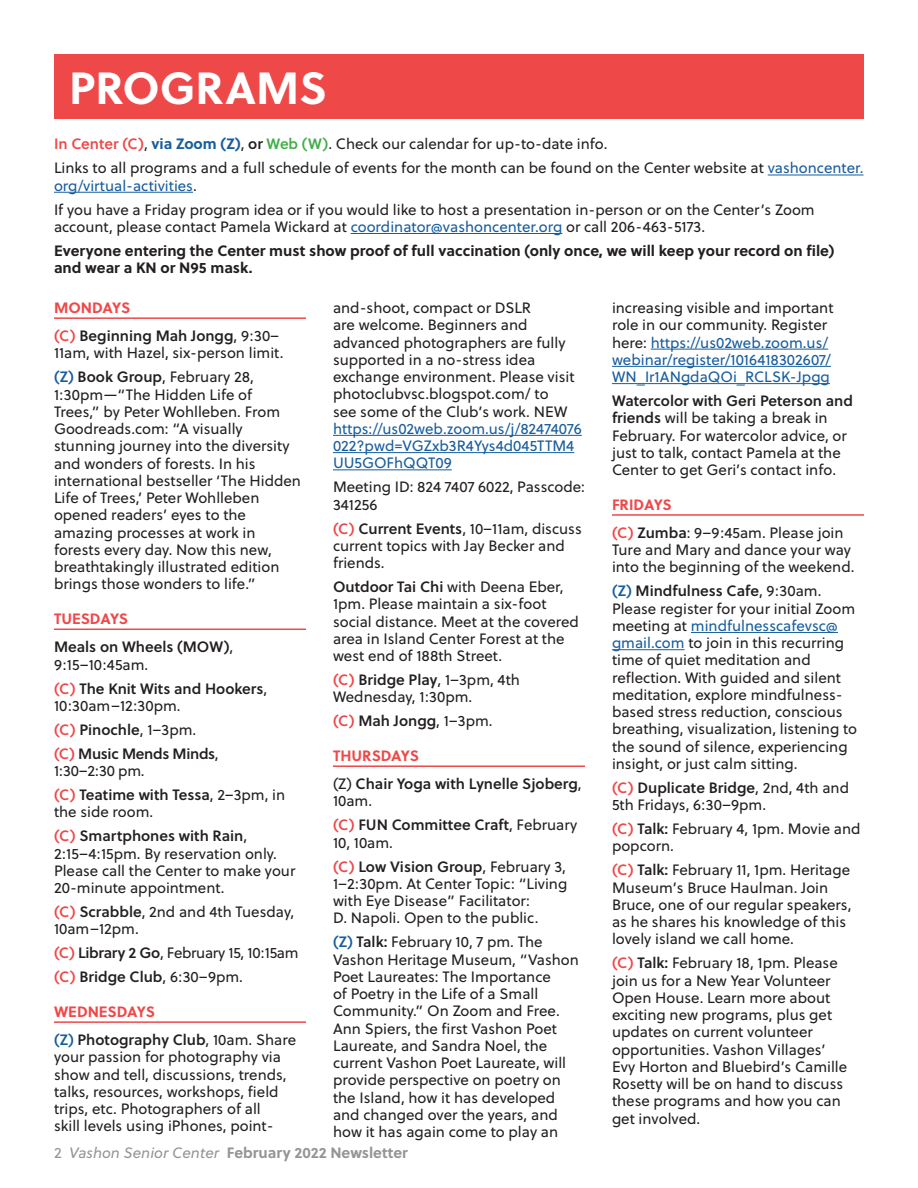
<style>
.page{position:relative;width:918px;height:1188px;background:#fff}
.page>*{position:absolute;margin:0;border:0;box-sizing:border-box;transform-origin:0 0}
.PROGRAM_HEADING{font:700 45px "Soleil";color:#fff}
.body_13-12{font:15px/17.2px "Soleil";color:#231f20}
.body_13-12-2{font:15px/17.2px "Soleil Sb";color:#231f20}
.body_13-12-3{font:15px/17.2px "Soleil";color:#175d9e}
.body_13-12-4{font:700 15px/17.2px "Soleil";color:#231f20}
.t1{font:700 15px "Soleil";color:#939598}
.Program_day_of_week{font:700 15px "Soleil";letter-spacing:-.005em;color:#ef4849}
.body_13-12-5{font:15px "Soleil";letter-spacing:-.02em;color:#231f20}
.body_13-12-6{font:15px/17.2px "Soleil Sb";letter-spacing:-.02em;color:#231f20}
.s1{font-family:"Soleil Sb";color:#ef4849}
.s2{font-weight:700;color:#175d9e}
.s3{font-family:"Soleil Sb"}
.s4{font-family:"Soleil Sb";color:#40ae49}
.s5{color:#175d9e}
.s6{font-family:"Soleil Sb";color:#175d9e}
.s7{font-family:"Soleil"}
.s8{color:#ef4849}
.s9{font-weight:400}
.s10{font-weight:400;font-style:italic}
.s11{color:#231f20}
</style>
<div class="page">
<hr style="left:54px;top:317px;width:252px;height:2px;background:#ef4849">
<hr style="left:54px;top:629px;width:252px;height:1px;background:#ef4849">
<hr style="left:54px;top:1021px;width:252px;height:2px;background:#ef4849">
<hr style="left:333px;top:435px;width:249px;height:1px;background:#175d9e">
<hr style="left:333px;top:452px;width:241px;height:1px;background:#175d9e">
<hr style="left:333px;top:469px;width:119px;height:1px;background:#175d9e">
<hr style="left:333px;top:765px;width:252px;height:2px;background:#ef4849">
<hr style="left:651px;top:349px;width:177px;height:1px;background:#175d9e">
<hr style="left:612px;top:366px;width:219px;height:1px;background:#175d9e">
<hr style="left:612px;top:383px;width:218px;height:1px;background:#175d9e">
<hr style="left:612px;top:514px;width:252px;height:2px;background:#ef4849">
<hr style="left:691px;top:632px;width:147px;height:1px;background:#175d9e">
<hr style="left:612px;top:649px;width:73px;height:1px;background:#175d9e">
<div style="left:54px;top:54px;width:810px;height:65px;background:#ef4849"></div>
<hr style="left:768px;top:175px;width:96px;height:1px;background:#175d9e">
<hr style="left:54px;top:192px;width:139px;height:1px;background:#175d9e">
<hr style="left:351px;top:233px;width:211px;height:1px;background:#175d9e">
<p class="PROGRAM_HEADING" style="left:69px;top:53px;width:259px">PROGRAMS</p>
<p class="body_13-12" style="left:54px;top:135px;width:555px"><span class="s1">In Center (C)</span>, <span class="s2">via Zoom (Z)</span>, <span class="s3">or</span> <span class="s4">Web (W)</span>. Check our calendar for up-to-date info.</p>
<p class="body_13-12" style="left:54px;top:159px;width:811px">Links to all programs and a full schedule of events for the month can be found on the Center website at <span class="s5">vashoncenter. org/virtual-activities</span>.</p>
<p class="body_13-12" style="left:54px;top:200px;width:762px">If you have a Friday program idea or if you would like to host a presentation in-person or on the Center’s Zoom account, please contact Pamela Wickard at <span class="s5">coordinator@vashoncenter.org</span> or call 206-463-5173.</p>
<p class="body_13-12-4" style="left:54px;top:241px;width:782px">Everyone entering the Center must show proof of full vaccination (only once, we will keep your record on file) and wear a KN or N95 mask.</p>
<p class="Program_day_of_week" style="left:54px;top:296px;width:78px">MONDAYS</p>
<p class="body_13-12" style="left:54px;top:327px;width:231px"><span class="s1">(C)</span> <span class="s3">Beginning Mah Jongg</span>, 9:30–<br>11am, with Hazel, six-person limit.</p>
<p class="body_13-12" style="left:54px;top:368px;width:248px"><span class="s6">(Z)</span> <span class="s3">Book Group</span>, February 28,<br>1:30pm—“The Hidden Life of<br>Trees,” by Peter Wohlleben. From<br>Goodreads.com: “A visually stunning journey into the diversity and wonders of forests. In his international bestseller ‘The Hidden<br>Life of Trees,’ Peter Wohlleben opened readers’ eyes to the amazing processes at work in forests every day. Now this new, breathtakingly illustrated edition brings those wonders to life.”</p>
<p class="Program_day_of_week" style="left:54px;top:607px;width:76px">TUESDAYS</p>
<p class="body_13-12-2" style="left:54px;top:638px;width:181px">Meals on Wheels (MOW)<span class="s7">,<br>9:15–10:45am.</span></p>
<p class="body_13-12-2" style="left:54px;top:679px;width:215px"><span class="s8">(C)</span> The Knit Wits and Hookers<span class="s7">,<br>10:30am–12:30pm.</span></p>
<p class="body_13-12-2" style="left:54px;top:720px;width:144px"><span class="s8">(C)</span> Pinochle<span class="s7">, 1–3pm.</span></p>
<p class="body_13-12-6" style="left:54px;top:744px;width:166px"><span class="s8">(C)</span> Music Mends Minds<span class="s7">,<br>1:30–2:30 pm.</span></p>
<p class="body_13-12" style="left:54px;top:786px;width:233px"><span class="s1">(C)</span> <span class="s3">Teatime with Tessa</span>, 2–3pm, in the side room.</p>
<p class="body_13-12" style="left:54px;top:827px;width:243px"><span class="s1">(C)</span> <span class="s3">Smartphones with Rain</span>,<br>2:15–4:15pm. By reservation only.<br>Please call the Center to make your<br>20-minute appointment.</p>
<p class="body_13-12" style="left:54px;top:903px;width:242px"><span class="s1">(C)</span> <span class="s3">Scrabble</span>, 2nd and 4th Tuesday,<br>10am–12pm.</p>
<p class="body_13-12-5" style="left:54px;top:942px;width:246px"><span class="s1">(C)</span> <span class="s3">Library 2 Go</span>, February 15, 10:15am</p>
<p class="body_13-12-2" style="left:54px;top:968px;width:190px"><span class="s8">(C)</span> Bridge Club<span class="s7">, 6:30–9pm.</span></p>
<p class="Program_day_of_week" style="left:54px;top:1000px;width:102px">WEDNESDAYS</p>
<p class="body_13-12" style="left:54px;top:1031px;width:244px"><span class="s6">(Z)</span> <span class="s3">Photography Club</span>, 10am. Share your passion for photography via show and tell, discussions, trends, talks, resources, workshops, field trips, etc. Photographers of all<br>skill levels using iPhones, point-</p>
<p class="body_13-12" style="left:333px;top:299px;width:250px">and-shoot, compact or DSLR<br>are welcome. Beginners and advanced photographers are fully supported in a no-stress idea exchange environment. Please visit photoclubvsc.blogspot.com/ to<br>see some of the Club’s work. NEW <span class="s5">https://us02web.zoom.us/j/82474076<br>022?pwd=VGZxb3R4Yys4d045TTM4<br>UU5GOFhQQT09</span></p>
<p class="body_13-12" style="left:333px;top:478px;width:254px">Meeting ID: 824 7407 6022, Passcode:<br>341256</p>
<p class="body_13-12" style="left:333px;top:519px;width:250px"><span class="s1">(C)</span> <span class="s3">Current Events</span>, 10–11am, discuss current topics with Jay Becker and friends.</p>
<p class="body_13-12" style="left:333px;top:578px;width:247px"><span class="s3">Outdoor Tai Chi</span> with Deena Eber,<br>1pm. Please maintain a six-foot social distance. Meet at the covered area in Island Center Forest at the west end of 188th Street.</p>
<p class="body_13-12" style="left:333px;top:671px;width:189px"><span class="s1">(C)</span> <span class="s3">Bridge Play</span>, 1–3pm, 4th<br>Wednesday, 1:30pm.</p>
<p class="body_13-12-2" style="left:333px;top:712px;width:161px"><span class="s8">(C)</span> Mah Jongg<span class="s7">, 1–3pm.</span></p>
<p class="Program_day_of_week" style="left:333px;top:744px;width:87px">THURSDAYS</p>
<p class="body_13-12-2" style="left:333px;top:775px;width:250px"><span class="s7">(Z)</span> Chair Yoga with Lynelle Sjoberg<span class="s7">,<br>10am.</span></p>
<p class="body_13-12-2" style="left:333px;top:816px;width:246px"><span class="s8">(C)</span> FUN Committee Craft<span class="s7">, February<br>10, 10am.</span></p>
<p class="body_13-12" style="left:333px;top:857px;width:236px"><span class="s1">(C)</span> <span class="s3">Low Vision Group</span>, February 3,<br>1–2:30pm. At Center Topic: “Living with Eye Disease” Facilitator:<br>D. Napoli. Open to the public.</p>
<p class="body_13-12" style="left:333px;top:933px;width:247px"><span class="s6">(Z)</span> <span class="s3">Talk:</span> February 10, 7 pm. The<br>Vashon Heritage Museum, “Vashon<br>Poet Laureates: The Importance<br>of Poetry in the Life of a Small<br>Community.” On Zoom and Free.<br>Ann Spiers, the first Vashon Poet<br>Laureate, and Sandra Noel, the current Vashon Poet Laureate, will provide perspective on poetry on the Island, how it has developed and changed over the years, and how it has again come to play an</p>
<p class="t1" style="left:54px;top:1141px;width:355px"><span class="s9">2</span> <span class="s10">Vashon Senior Center</span> February 2022 Newsletter</p>
<p class="body_13-12-3" style="left:612px;top:299px;width:223px"><span class="s11">increasing visible and important role in our community. Register here:</span> https://us02web.zoom.us/ webinar/register/1016418302607/ WN_Ir1ANgdaQOi_RCLSK-Jpgg</p>
<p class="body_13-12" style="left:612px;top:392px;width:242px"><span class="s3">Watercolor with Geri Peterson and friends</span> will be taking a break in February. For watercolor advice, or just to talk, contact Pamela at the Center to get Geri’s contact info.</p>
<p class="Program_day_of_week" style="left:612px;top:493px;width:61px">FRIDAYS</p>
<p class="body_13-12" style="left:612px;top:524px;width:244px"><span class="s1">(C)</span> <span class="s3">Zumba</span>: 9–9:45am. Please join<br>Ture and Mary and dance your way into the beginning of the weekend.</p>
<p class="body_13-12" style="left:612px;top:582px;width:247px"><span class="s6">(Z)</span> <span class="s3">Mindfulness Cafe</span>, 9:30am.<br>Please register for your initial Zoom meeting at <span class="s5">mindfulnesscafevsc@ gmail.com</span> to join in this recurring time of quiet meditation and reflection. With guided and silent meditation, explore mindfulness&shy;based stress reduction, conscious breathing, visualization, listening to the sound of silence, experiencing insight, or just calm sitting.</p>
<p class="body_13-12" style="left:612px;top:779px;width:239px"><span class="s1">(C)</span> <span class="s3">Duplicate Bridge</span>, 2nd, 4th and<br>5th Fridays, 6:30–9pm.</p>
<p class="body_13-12" style="left:612px;top:820px;width:250px"><span class="s1">(C)</span> <span class="s3">Talk:</span> February 4, 1pm. Movie and popcorn.</p>
<p class="body_13-12" style="left:612px;top:861px;width:241px"><span class="s1">(C)</span> <span class="s3">Talk:</span> February 11, 1pm. Heritage<br>Museum’s Bruce Haulman. Join<br>Bruce, one of our regular speakers, as he shares his knowledge of this lovely island we call home.</p>
<p class="body_13-12" style="left:612px;top:954px;width:237px"><span class="s1">(C)</span> <span class="s3">Talk:</span> February 18, 1pm. Please join us for a New Year Volunteer<br>Open House. Learn more about exciting new programs, plus get updates on current volunteer opportunities. Vashon Villages’<br>Evy Horton and Bluebird’s Camille<br>Rosetty will be on hand to discuss these programs and how you can get involved.</p>
</div>
